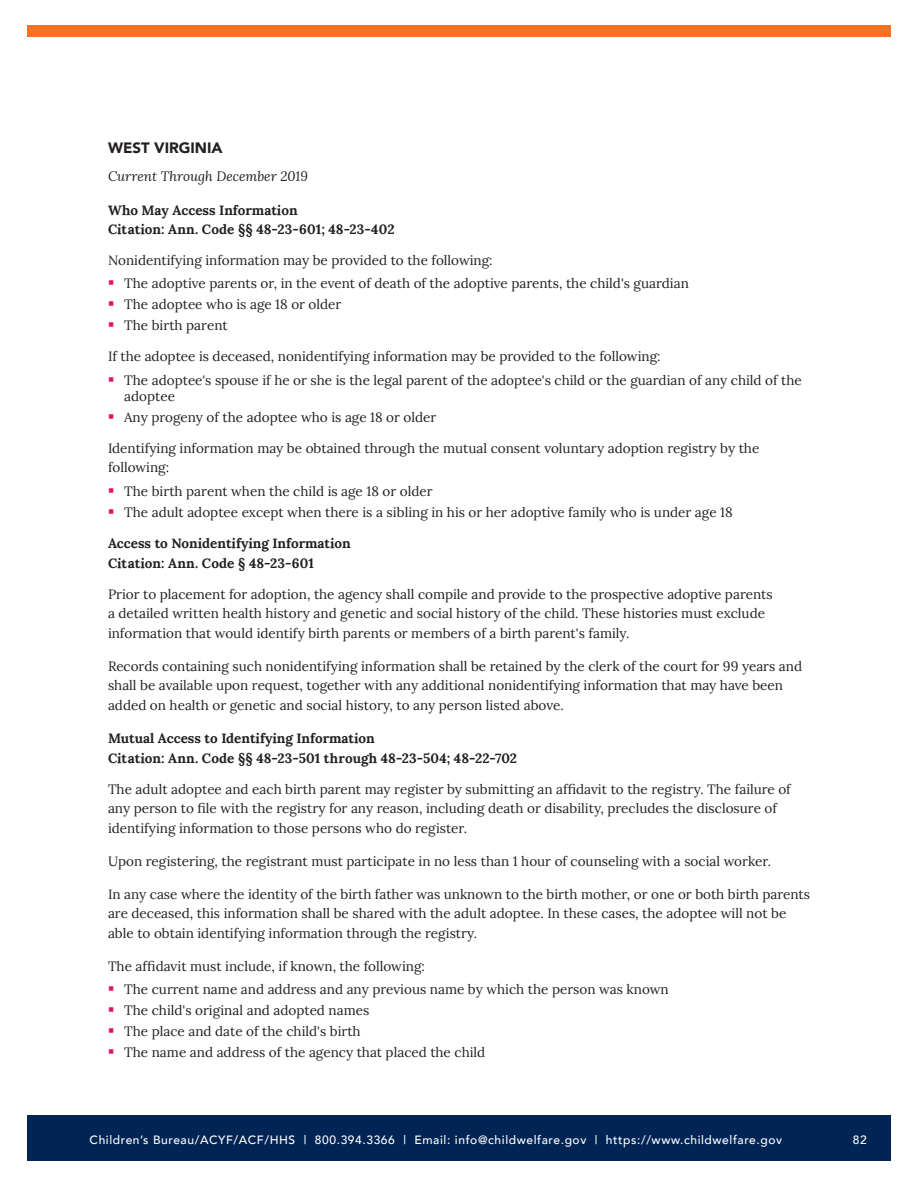
<style>
.page{position:relative;width:918px;height:1188px;background:#fff}
.page>*{position:absolute;margin:0;border:0;box-sizing:border-box;transform-origin:0 0}
.t1{font:900 15px "Avenir";color:#231f20}
.t2{font:13.5px/19.5px "Lora";color:#231f20}
.t3{font:700 13.5px/19.5px "Lora";color:#231f20}
.t4{font:italic 13.5px "Lora";color:#231f20}
.t5{font:500 12px "Avenir";letter-spacing:.05em;color:#fff}
</style>
<div class="page">
<div style="left:27px;top:1116px;width:864px;height:45px;background:#002453"></div>
<div style="left:27px;top:26px;width:864px;height:12px;background:#f47321"></div>
<h2 class="t1" style="left:108px;top:135px;width:116px">WEST VIRGINIA</h2>
<p class="t4" style="left:108px;top:167px;width:201px">Current Through December 2019</p>
<h3 class="t3" style="left:108px;top:199px;width:288px">Who May Access Information<br>Citation: Ann. Code §§ 48-23-601; 48-23-402</h3>
<p class="t2" style="left:108px;top:250px;width:386px">Nonidentifying information may be provided to the following:</p>
<p class="t2" style="left:124px;top:273px;width:566px">The adoptive parents or, in the event of death of the adoptive parents, the child's guardian</p>
<p class="t2" style="left:124px;top:294px;width:219px">The adoptee who is age 18 or older</p>
<p class="t2" style="left:124px;top:315px;width:105px">The birth parent</p>
<p class="t2" style="left:108px;top:346px;width:554px">If the adoptee is deceased, nonidentifying information may be provided to the following:</p>
<p class="t2" style="left:124px;top:371px;width:679px;line-height:16.5px">The adoptee's spouse if he or she is the legal parent of the adoptee's child or the guardian of any child of the adoptee</p>
<p class="t2" style="left:124px;top:407px;width:314px">Any progeny of the adoptee who is age 18 or older</p>
<p class="t2" style="left:108px;top:437px;width:653px">Identifying information may be obtained through the mutual consent voluntary adoption registry by the following:</p>
<p class="t2" style="left:124px;top:480px;width:310px">The birth parent when the child is age 18 or older</p>
<p class="t2" style="left:124px;top:501px;width:610px">The adult adoptee except when there is a sibling in his or her adoptive family who is under age 18</p>
<h3 class="t3" style="left:108px;top:532px;width:244px">Access to Nonidentifying Information<br>Citation: Ann. Code § 48-23-601</h3>
<p class="t2" style="left:108px;top:583px;width:666px">Prior to placement for adoption, the agency shall compile and provide to the prospective adoptive parents a detailed written health history and genetic and social history of the child. These histories must exclude information that would identify birth parents or members of a birth parent's family.</p>
<p class="t2" style="left:108px;top:655px;width:696px">Records containing such nonidentifying information shall be retained by the clerk of the court for 99 years and shall be available upon request, together with any additional nonidentifying information that may have been added on health or genetic and social history, to any person listed above.</p>
<h3 class="t3" style="left:108px;top:727px;width:411px">Mutual Access to Identifying Information<br>Citation: Ann. Code §§ 48-23-501 through 48-23-504; 48-22-702</h3>
<p class="t2" style="left:108px;top:778px;width:684px">The adult adoptee and each birth parent may register by submitting an affidavit to the registry. The failure of any person to file with the registry for any reason, including death or disability, precludes the disclosure of identifying information to those persons who do register.</p>
<p class="t2" style="left:108px;top:850px;width:665px">Upon registering, the registrant must participate in no less than 1 hour of counseling with a social worker.</p>
<p class="t2" style="left:108px;top:883px;width:703px">In any case where the identity of the birth father was unknown to the birth mother, or one or both birth parents are deceased, this information shall be shared with the adult adoptee. In these cases, the adoptee will not be able to obtain identifying information through the registry.</p>
<p class="t2" style="left:108px;top:955px;width:318px">The affidavit must include, if known, the following:</p>
<p class="t2" style="left:124px;top:978px;width:546px">The current name and address and any previous name by which the person was known</p>
<p class="t2" style="left:124px;top:1000px;width:247px">The child's original and adopted names</p>
<p class="t2" style="left:124px;top:1021px;width:238px">The place and date of the child's birth</p>
<p class="t2" style="left:124px;top:1042px;width:363px">The name and address of the agency that placed the child</p>
<p class="t5" style="left:90px;top:1130px;width:694px">Children’s Bureau/ACYF/ACF/HHS | 800.394.3366 | Email: info@childwelfare.gov | https://www.childwelfare.gov</p>
<p class="t5" style="left:853px;top:1130px;width:15px">82</p>
</div>
